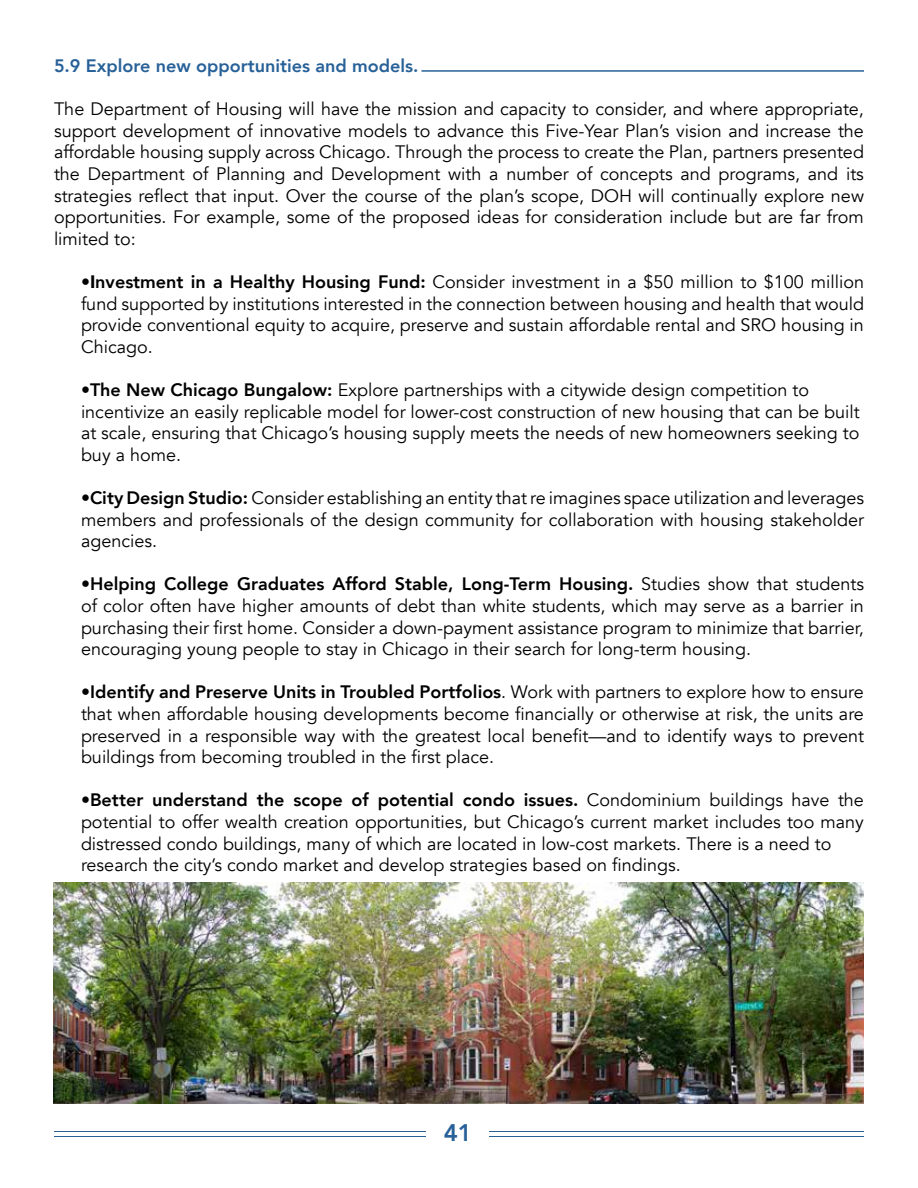
<style>
.page{position:relative;width:918px;height:1188px;background:#fff}
.page>*{position:absolute;margin:0;border:0;box-sizing:border-box;transform-origin:0 0}
.t1{font:800 24px "Avenir";color:#276198}
.t2{font:18px/21.6px "Avenir";color:#000;text-align:justify}
.t3{font:800 18px "Avenir";color:#276198}
.s1{font-weight:900}
.s2{font-weight:800}
</style>
<div class="page">
<hr style="left:54px;top:1131px;width:810px;height:1px;background:#276198">
<hr style="left:54px;top:1136px;width:810px;height:1px;background:#276198">
<div style="left:427px;top:1117px;width:62px;height:33px;background:#fff"></div>
<hr style="left:422px;top:70px;width:442px;height:2px;background:#276198">
<img style="left:54px;top:883px;width:810px;height:221px">
<p class="t3" style="left:54px;top:52px;width:366px">5.9 Explore new opportunities and models.</p>
<p class="t2" style="left:54px;top:99px;width:812px">The Department of Housing will have the mission and capacity to consider, and where appropriate, support development of innovative models to advance this Five-Year Plan’s vision and increase the affordable housing supply across Chicago. Through the process to create the Plan, partners presented the Department of Planning and Development with a number of concepts and programs, and its strategies reflect that input. Over the course of the plan’s scope, DOH will continually explore new opportunities. For example, some of the proposed ideas for consideration include but are far from limited to:</p>
<p class="t2" style="left:81px;top:271px;width:785px">•<span class="s1">I</span><span class="s2">nvestment in a Healthy Housing Fund:</span> Consider investment in a $50 million to $100 million fund supported by institutions interested in the connection between housing and health that would provide conventional equity to acquire, preserve and sustain affordable rental and SRO housing in Chicago.</p>
<p class="t2" style="left:81px;top:379px;width:780px;text-align:left">•<span class="s2">The New Chicago Bungalow:</span> Explore partnerships with a citywide design competition to incentivize an easily replicable model for lower-cost construction of new housing that can be built at scale, ensuring that Chicago’s housing supply meets the needs of new homeowners seeking to buy a home.</p>
<p class="t2" style="left:81px;top:487px;width:785px">•<span class="s2">City Design Studio:</span> Consider establishing an entity that re imagines space utilization and leverages members and professionals of the design community for collaboration with housing stakeholder agencies.</p>
<p class="t2" style="left:81px;top:574px;width:785px">•<span class="s2">Helping College Graduates Afford Stable, Long-Term Housing.</span> Studies show that students of color often have higher amounts of debt than white students, which may serve as a barrier in purchasing their first home. Consider a down-payment assistance program to minimize that barrier, encouraging young people to stay in Chicago in their search for long-term housing.</p>
<p class="t2" style="left:81px;top:682px;width:785px">•<span class="s2">Identify and Preserve Units in Troubled Portfolios</span>. Work with partners to explore how to ensure that when affordable housing developments become financially or otherwise at risk, the units are preserved in a responsible way with the greatest local benefit—and to identify ways to prevent buildings from becoming troubled in the first place.</p>
<p class="t2" style="left:81px;top:790px;width:784px;text-align:left">•<span class="s2">Better understand the scope of potential condo issues.</span> Condominium buildings have the potential to offer wealth creation opportunities, but Chicago’s current market includes too many distressed condo buildings, many of which are located in low-cost markets. There is a need to research the city’s condo market and develop strategies based on findings.</p>
<h1 class="t1" style="left:444px;top:1114px;width:30px">41</h1>
</div>
